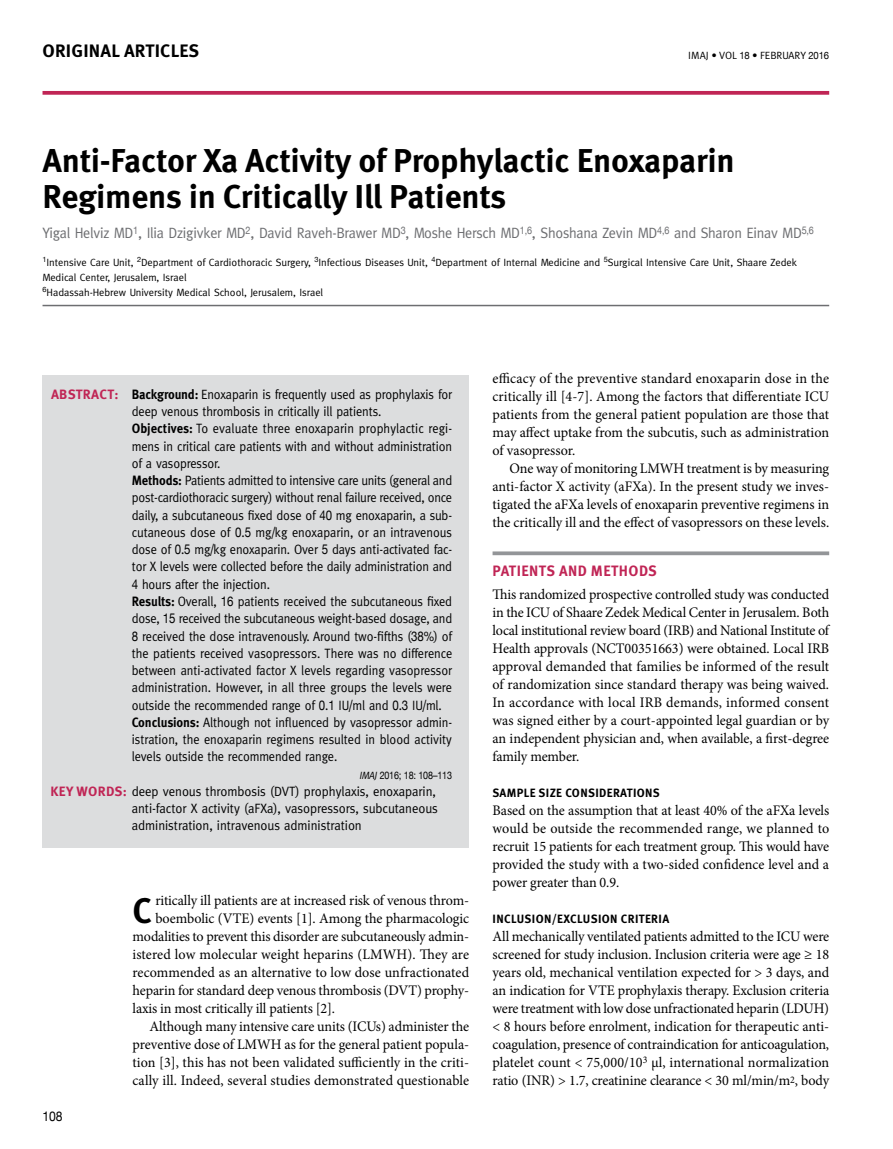
<style>
.page{position:relative;width:893px;height:1149px;background:#fff}
.page>*{position:absolute;margin:0;border:0;box-sizing:border-box;transform-origin:0 0}
.t1{font:700 35.4px "Meta Pro";color:#000}
.t2{font:700 33px/36px "Meta Pro";letter-spacing:-.01em;color:#000}
.t3{font:700 18px "Meta Pro";letter-spacing:.01em;color:#000}
.t4{font:15px "Meta";letter-spacing:-.015em;color:#6d6e71;scale:.95 1}
.t5{font:700 15px "Meta Pro";letter-spacing:.03em;color:#c02555}
.t6{font:14.55px/18px "Minion Pro";letter-spacing:-.005em;color:#000;text-align:justify}
.t7{font:13.5px/17.2px "Meta";letter-spacing:-.01em;color:#000;scale:.92 1}
.t8{font:13.5px/17.2px "Meta";letter-spacing:-.01em;color:#000;scale:.95 1}
.t9{font:700 13.5px "Meta Pro";letter-spacing:.02em;color:#c02555}
.t10{font:13.5px "Helvetica Neue";color:#000;scale:.9 1}
.t11{font:700 12px "Meta Pro";letter-spacing:.03em;color:#000}
.t12{font:10.5px/15px "Meta";color:#000}
.t13{font:10.5px "Meta Pro";letter-spacing:.01em;color:#000}
.t14{font:10.5px "Helvetica Neue";letter-spacing:-.02em;color:#000;scale:.85 1}
.s1{font-family:"Helvetica Neue";font-size:10.2px}
.s2{font-family:"Meta"}
.s3{font-family:"Meta Pro";font-weight:700}
.s4{font-family:"Helvetica Neue"}
.s5{font-family:"Meta";font-style:italic}
.s6{font-family:"Meta Pro";font-weight:700;color:#c02555}
.s7{font-size:10.2px}
</style>
<div class="page">
<svg style="left:43px;top:91px;width:786px;height:4px;background:#c43460"></svg>
<div style="left:43px;top:375px;width:426px;height:472px;background:#dcddde"></div>
<hr style="left:43px;top:305px;width:786px;height:1px;background:#6d6e71">
<svg style="left:493px;top:551px;width:336px;height:4px"></svg>
<p class="t3" style="left:43px;top:39px;width:158px">Original Articles</p>
<p class="t13" style="left:688px;top:49px;width:142px">IMAJ • VOL <span class="s1">18</span> • <span class="s2">February</span> <span class="s1">2016</span></p>
<h2 class="t2" style="left:43px;top:143px;width:694px">Anti-Factor Xa Activity of Prophylactic Enoxaparin<br>Regimens in Critically Ill Patients</h2>
<p class="t4" style="left:43px;top:224px;width:813px">Yigal Helviz MD<sup>1</sup>, Ilia Dzigivker MD<sup>2</sup>, David Raveh-Brawer MD<sup>3</sup>, Moshe Hersch MD<sup>1,6</sup>, Shoshana Zevin MD<sup>4,6</sup> and Sharon Einav MD<sup>5,6</sup></p>
<p class="t12" style="left:43px;top:255px;width:756px"><sup>1</sup>Intensive Care Unit, <sup>2</sup>Department of Cardiothoracic Surgery, <sup>3</sup>Infectious Diseases Unit, <sup>4</sup>Department of Internal Medicine and <sup>5</sup>Surgical Intensive Care Unit, Shaare Zedek<br>Medical Center, Jerusalem, Israel<br><sup>6</sup>Hadassah-Hebrew University Medical School, Jerusalem, Israel</p>
<p class="t7" style="left:132px;top:385px;width:350px"><span class="s3">Background:</span> Enoxaparin is frequently used as prophylaxis for deep venous thrombosis in critically ill patients.<br><span class="s3">Objectives:</span> To evaluate three enoxaparin prophylactic regi&shy;mens in critical care patients with and without administration of a vasopressor.<br><span class="s3">Methods:</span> Patients admitted to intensive care units (general and post-cardiothoracic surgery) without renal failure received, once daily, a subcutaneous fixed dose of <span class="s4">40</span> mg enoxaparin, a sub&shy;cutaneous dose of <span class="s4">0</span>.<span class="s4">5</span> mg/kg enoxaparin, or an intravenous dose of <span class="s4">0</span>.<span class="s4">5</span> mg/kg enoxaparin. Over <span class="s4">5</span> days anti-activated fac&shy;tor X levels were collected before the daily administration and <span class="s4">4</span> hours after the injection.<br><span class="s3">Results:</span> Overall, <span class="s4">16</span> patients received the subcutaneous fixed dose, <span class="s4">15</span> received the subcutaneous weight-based dosage, and <span class="s4">8</span> received the dose intravenously. Around two-fifths (<span class="s4">38</span>%) of the patients received vasopressors. There was no difference between anti-activated factor X levels regarding vasopressor administration. However, in all three groups the levels were outside the recommended range of <span class="s4">0</span>.<span class="s4">1</span> IU/ml and <span class="s4">0</span>.<span class="s4">3</span> IU/ml.<br><span class="s3">Conclusions:</span> Although not influenced by vasopressor admin&shy;istration, the enoxaparin regimens resulted in blood activity levels outside the recommended range.</p>
<p class="t14" style="left:359px;top:768px;width:111px"><span class="s5">IMAJ</span>2016; 18: 108–113</p>
<p class="t8" style="left:132px;top:782px;width:324px;text-indent:-17px"><span class="s6">s:</span> deep venous thrombosis (DVT) prophylaxis, enoxaparin, anti-factor X activity (aFXa), vasopressors, subcutaneous administration, intravenous administration</p>
<p class="t9" style="left:51px;top:385px;width:69px">Abstract:</p>
<p class="t9" style="left:51px;top:782px;width:47px">Key word</p>
<p class="t10" style="left:43px;top:1108px;width:24px">108</p>
<h1 class="t1" style="left:133px;top:888px;width:21px">C</h1>
<p class="t6" style="left:155px;top:891px;width:315px">ritically ill patients are at increased risk of venous throm-</p>
<p class="t6" style="left:155px;top:909px;width:315px">boembolic (VTE) events [1]. Among the pharmacologic</p>
<p class="t6" style="left:133px;top:927px;width:338px">modalities to prevent this disorder are subcutaneously admin-</p>
<p class="t6" style="left:133px;top:945px;width:338px">istered low molecular weight heparins (LMWH). They are</p>
<p class="t6" style="left:133px;top:963px;width:338px">recommended as an alternative to low dose unfractionated</p>
<p class="t6" style="left:133px;top:981px;width:338px">heparin for standard deep venous thrombosis (DVT) prophy-</p>
<p class="t6" style="left:133px;top:999px;width:204px">laxis in most critically ill patients [2].</p>
<p class="t6" style="left:150px;top:1017px;width:321px">Although many intensive care units (ICUs) administer the</p>
<p class="t6" style="left:133px;top:1035px;width:338px">preventive dose of LMWH as for the general patient popula-</p>
<p class="t6" style="left:133px;top:1053px;width:338px">tion [3], this has not been validated sufficiently in the criti-</p>
<p class="t6" style="left:133px;top:1071px;width:338px">cally ill. Indeed, several studies demonstrated questionable</p>
<p class="t6" style="left:493px;top:369px;width:338px">efficacy of the preventive standard enoxaparin dose in the critically ill [4-7]. Among the factors that differentiate ICU patients from the general patient population are those that may affect uptake from the subcutis, such as administration of vasopressor.</p>
<p class="t6" style="left:493px;top:459px;width:338px;text-indent:17px">One way of monitoring LMWH treatment is by measuring anti-factor X activity (aFXa). In the present study we inves&shy;tigated the aFXa levels of enoxaparin preventive regimens in the critically ill and the effect of vasopressors on these levels.</p>
<p class="t5" style="left:493px;top:561px;width:165px">PATIENTS AND METHODS</p>
<p class="t6" style="left:493px;top:585px;width:338px">This randomized prospective controlled study was conducted in the ICU of Shaare Zedek Medical Center in Jerusalem. Both local institutional review board (IRB) and National Institute of Health approvals (NCT00351663) were obtained. Local IRB approval demanded that families be informed of the result of randomization since standard therapy was being waived.<br>In accordance with local IRB demands, informed consent was signed either by a court-appointed legal guardian or by an independent physician and, when available, a first-degree family member.</p>
<p class="t11" style="left:493px;top:784px;width:9px">Sampl</p>
<p class="t11" style="left:530px;top:784px;width:44px">e size con</p>
<p class="t11" style="left:588px;top:784px;width:73px">siderations</p>
<p class="t6" style="left:493px;top:801px;width:338px">Based on the assumption that at least 40% of the aFXa levels would be outside the recommended range, we planned to recruit 15 patients for each treatment group. This would have provided the study with a two-sided confidence level and a power greater than 0.9.</p>
<p class="t11" style="left:493px;top:910px;width:12px">Inclu</p>
<p class="t11" style="left:525px;top:910px;width:47px">sion/exclu</p>
<p class="t11" style="left:591px;top:910px;width:15px">sion</p>
<p class="t11" style="left:621px;top:910px;width:38px">criteria</p>
<p class="t6" style="left:493px;top:927px;width:338px">All mechanically ventilated patients admitted to the ICU were screened for study inclusion. Inclusion criteria were age ≥ 18 years old, mechanical ventilation expected for &gt; 3 days, and an indication for VTE prophylaxis therapy. Exclusion criteria were treatment with low dose unfractionated heparin (LDUH) &lt; 8 hours before enrolment, indication for therapeutic anti&shy;coagulation, presence of contraindication for anticoagulation, platelet count &lt; 75,000/10<sup>3</sup> μl, international normalization ratio (INR) &gt; 1.7, creatinine clearance &lt; 30 ml/min/m<span class="s7">2</span>, body</p>
</div>
